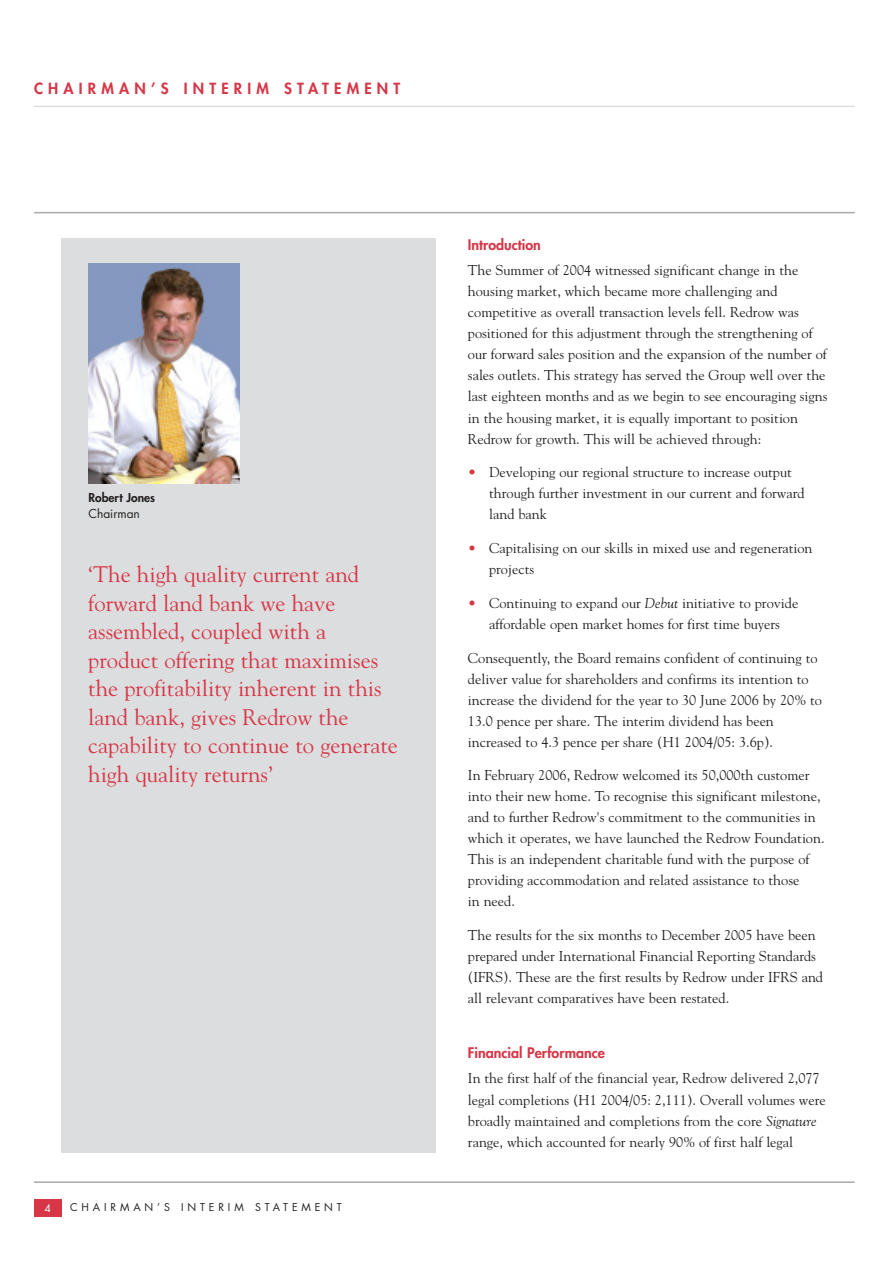
<style>
.page{position:relative;width:893px;height:1263px;background:#fff}
.page>*{position:absolute;margin:0;border:0;box-sizing:border-box;transform-origin:0 0}
.t1{font:22.5px/28.5px "Goudy";color:#d73647}
.t2{font:800 15px "Futura";letter-spacing:.345em;color:#d73647}
.t3{font:14.25px/21px "Goudy";color:#231f20}
.t4{font:800 14.25px "Futura";color:#d73647}
.t5{font:800 12px "Futura";color:#231f20}
.t6{font:12px "Futura";color:#231f20}
.t7{font:10.5px "Futura";letter-spacing:.37em;color:#231f20}
.t8{font:10.5px "Futura";color:#fff}
.s1{color:#d73647}
.s2{font-style:italic}
</style>
<div class="page">
<hr style="left:34px;top:106px;width:821px;height:1px;background:#d1d3d4">
<div style="left:34px;top:1199px;width:28px;height:17px;background:#d73647"></div>
<hr style="left:34px;top:212px;width:821px;height:1px;background:#a7a9ac">
<hr style="left:34px;top:1181px;width:821px;height:2px;background:#a7a9ac">
<div style="left:62px;top:238px;width:374px;height:914px;background:#dcddde"></div>
<img style="left:88px;top:264px;width:151px;height:219px">
<p class="t2" style="left:34px;top:81px;width:368px">CHAIRMAN’S INTERIM STATEMENT</p>
<p class="t5" style="left:88px;top:491px;width:68px">Robert Jones</p>
<p class="t6" style="left:88px;top:508px;width:53px">Chairman</p>
<h1 class="t1" style="left:88px;top:562px;width:311px">‘The high quality current and forward land bank we have assembled, coupled with a product offering that maximises the profitability inherent in this land bank, gives Redrow the capability to continue to generate high quality returns’</h1>
<p class="t8" style="left:45px;top:1203px;width:8px">4</p>
<p class="t7" style="left:70px;top:1202px;width:273px">CHAIRMAN’S INTERIM STATEMENT</p>
<p class="t4" style="left:468px;top:238px;width:74px">Introduction</p>
<p class="t3" style="left:468px;top:261px;width:361px">The Summer of 2004 witnessed significant change in the housing market, which became more challenging and competitive as overall transaction levels fell. Redrow was positioned for this adjustment through the strengthening of our forward sales position and the expansion of the number of sales outlets. This strategy has served the Group well over the last eighteen months and as we begin to see encouraging signs in the housing market, it is equally important to position Redrow for growth. This will be achieved through:</p>
<p class="t3" style="left:489px;top:463px;width:317px;text-indent:-21px"><span class="s1">•</span> Developing our regional structure to increase output through further investment in our current and forward land bank</p>
<p class="t3" style="left:489px;top:539px;width:325px;text-indent:-21px"><span class="s1">•</span> Capitalising on our skills in mixed use and regeneration projects</p>
<p class="t3" style="left:468px;top:593px;width:332px;text-align:center"><span class="s1">•</span> Continuing to expand our <span class="s2">Debut</span> initiative to provide affordable open market homes for first time buyers</p>
<p class="t3" style="left:468px;top:648px;width:356px">Consequently, the Board remains confident of continuing to deliver value for shareholders and confirms its intention to increase the dividend for the year to 30 June 2006 by 20% to 13.0 pence per share. The interim dividend has been increased to 4.3 pence per share (H1 2004/05: 3.6p).</p>
<p class="t3" style="left:468px;top:766px;width:358px">In February 2006, Redrow welcomed its 50,000th customer into their new home. To recognise this significant milestone, and to further Redrow's commitment to the communities in which it operates, we have launched the Redrow Foundation.<br>This is an independent charitable fund with the purpose of providing accommodation and related assistance to those<br>in need.</p>
<p class="t3" style="left:468px;top:926px;width:357px">The results for the six months to December 2005 have been prepared under International Financial Reporting Standards (IFRS). These are the first results by Redrow under IFRS and all relevant comparatives have been restated.</p>
<p class="t4" style="left:468px;top:1046px;width:139px">Financial Performance</p>
<p class="t3" style="left:468px;top:1069px;width:359px">In the first half of the financial year, Redrow delivered 2,077 legal completions (H1 2004/05: 2,111). Overall volumes were broadly maintained and completions from the core <span class="s2">Signature </span>range, which accounted for nearly 90% of first half legal</p>
</div>
